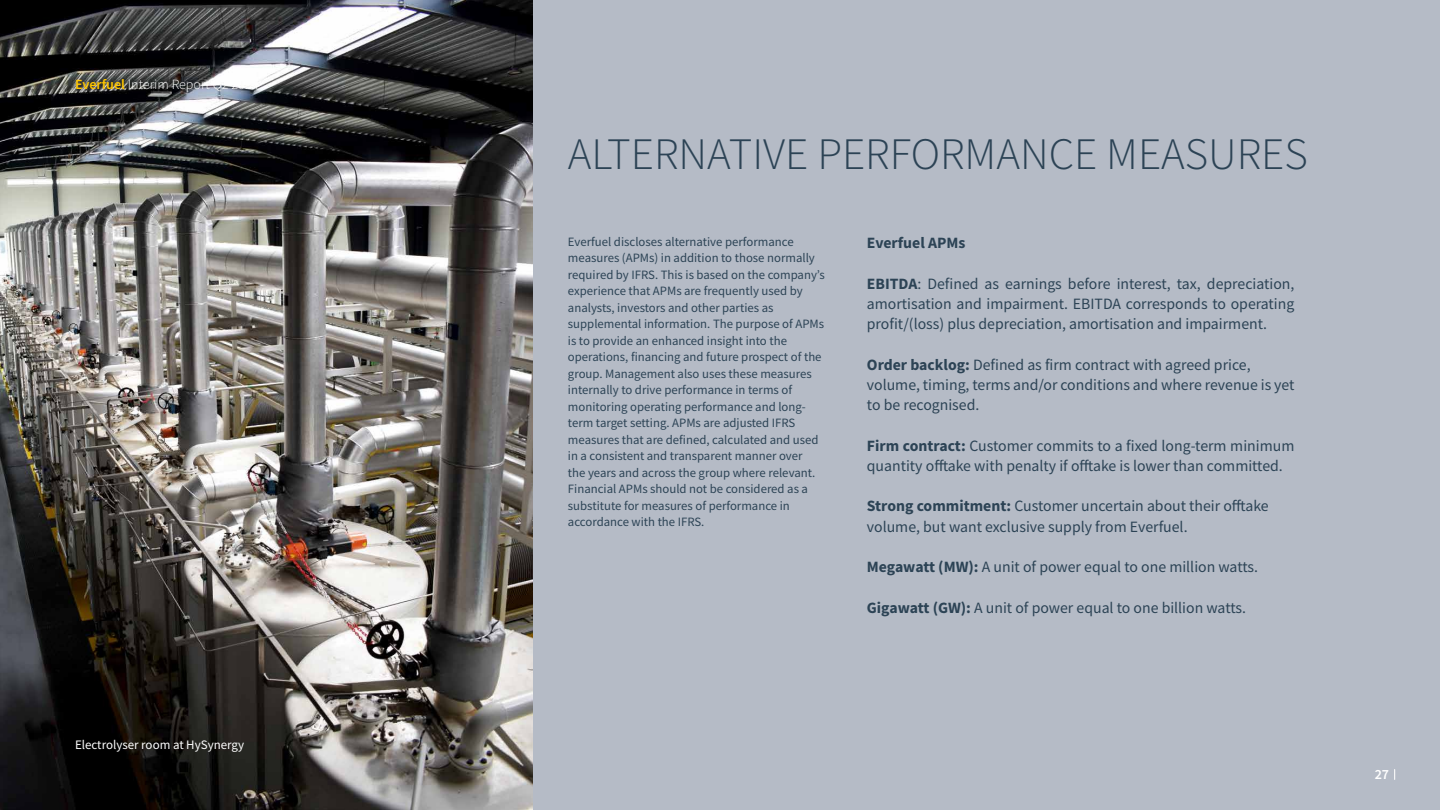
<style>
.page{position:relative;width:1440px;height:810px;background:#b5bbc6}
.page>*{position:absolute;margin:0;border:0;box-sizing:border-box;transform-origin:0 0}
.t1{font:300 45px "Source Sans Pro";color:#2c4355}
.t2{font:15.75px/20.2px "Source Sans Pro";color:#2c4355}
.t3{font:700 15.75px "Source Sans Pro";color:#2c4355}
.t4{font:300 14.1px "Source Sans Pro";color:#fff}
.t5{font:600 14.1px "Source Sans Pro";color:#fff}
.t6{font:12.9px "Source Sans Pro";color:#fff}
.t7{font:12.75px/16.5px "Source Sans Pro";color:#2c4355}
.s1{font-weight:600;color:#fec500}
.s2{font-weight:700}
</style>
<div class="page">
<img style="left:0;top:0;width:532px;height:810px">
<p class="t4" style="left:75px;top:76px;width:185px"><span class="s1">Everfuel</span> Interim Report Q2 2024</p>
<p class="t6" style="left:75px;top:737px;width:171px">Electrolyser room at HySynergy</p>
<h1 class="t1" style="left:568px;top:126px;width:741px">ALTERNATIVE PERFORMANCE MEASURES</h1>
<p class="t7" style="left:568px;top:233px;width:258px">Everfuel discloses alternative performance measures (APMs) in addition to those normally required by IFRS. This is based on the company’s experience that APMs are frequently used by analysts, investors and other parties as supplemental information. The purpose of APMs is to provide an enhanced insight into the operations, financing and future prospect of the group. Management also uses these measures internally to drive performance in terms of monitoring operating performance and long&shy;term target setting. APMs are adjusted IFRS measures that are defined, calculated and used in a consistent and transparent manner over<br>the years and across the group where relevant.<br>Financial APMs should not be considered as a substitute for measures of performance in accordance with the IFRS.</p>
<p class="t3" style="left:867px;top:232px;width:100px">Everfuel APMs</p>
<p class="t2" style="left:867px;top:273px;width:429px;text-align:justify"><span class="s2">EBITDA</span>: Defined as earnings before interest, tax, depreciation, amortisation and impairment. EBITDA corresponds to operating profit/(loss) plus depreciation, amortisation and impairment.</p>
<p class="t2" style="left:867px;top:354px;width:429px"><span class="s2">Order backlog:</span> Defined as firm contract with agreed price, volume, timing, terms and/or conditions and where revenue is yet to be recognised.</p>
<p class="t2" style="left:867px;top:435px;width:429px"><span class="s2">Firm contract:</span> Customer commits to a fixed long-term minimum quantity offtake with penalty if offtake is lower than committed.</p>
<p class="t2" style="left:867px;top:496px;width:403px"><span class="s2">Strong commitment:</span> Customer uncertain about their offtake volume, but want exclusive supply from Everfuel.</p>
<p class="t2" style="left:867px;top:557px;width:393px"><span class="s2">Megawatt (MW):</span> A unit of power equal to one million watts.</p>
<p class="t2" style="left:867px;top:597px;width:381px"><span class="s2">Gigawatt (GW):</span> A unit of power equal to one billion watts.</p>
<p class="t5" style="left:1375px;top:765px;width:16px">27</p>
</div>
